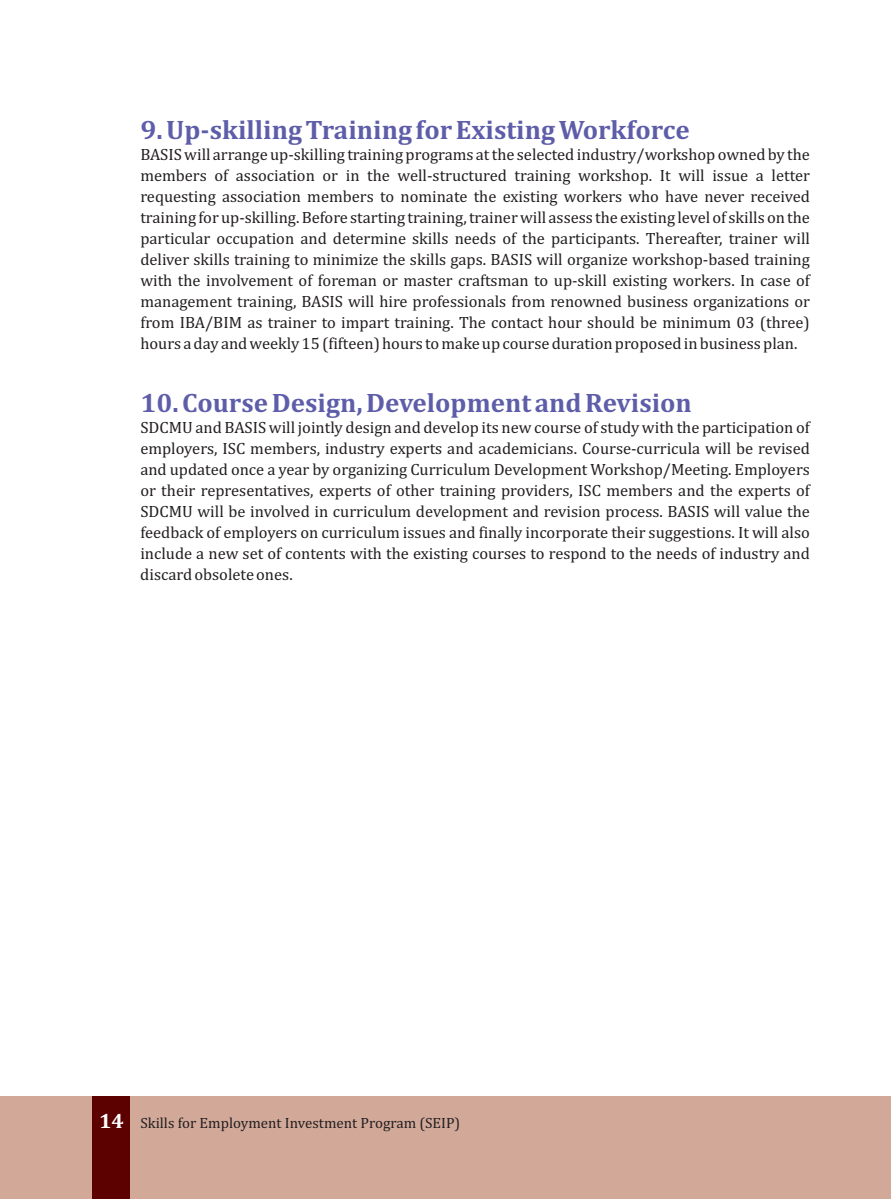
<style>
.page{position:relative;width:891px;height:1199px;background:#fff}
.page>*{position:absolute;margin:0;border:0;box-sizing:border-box;transform-origin:0 0}
.t1{font:700 27px "Cambria";color:#5e5da9}
.t2{font:16.5px/21px "Cambria";color:#231f20;text-align:justify}
.t3{font:15px "Cambria";color:#231f20}
.s1{font-weight:700;font-size:21px;color:#fff}
</style>
<div class="page">
<hr style="left:890px;top:0;width:1px;height:501px;background:#5d0000">
<div style="left:0;top:1096px;width:891px;height:103px;background:#d2a999"></div>
<div style="left:92px;top:1096px;width:38px;height:103px;background:#5d0000"></div>
<h1 class="t1" style="left:140px;top:118px;width:551px">9. Up-skilling Training for Existing Workforce</h1>
<p class="t2" style="left:140px;top:145px;width:671px">BASIS will arrange up-skilling training programs at the selected industry/workshop owned by the members of association or in the well-structured training workshop. It will issue a letter requesting association members to nominate the existing workers who have never received training for up-skilling. Before starting training, trainer will assess the existing level of skills on the particular occupation and determine skills needs of the participants. Thereafter, trainer will deliver skills training to minimize the skills gaps. BASIS will organize workshop-based training with the involvement of foreman or master craftsman to up-skill existing workers. In case of management training, BASIS will hire professionals from renowned business organizations or from IBA/BIM as trainer to impart training. The contact hour should be minimum 03 (three) hours a day and weekly 15 (fifteen) hours to make up course duration proposed in business plan.</p>
<h1 class="t1" style="left:140px;top:391px;width:553px">10. Course Design, Development and Revision</h1>
<p class="t2" style="left:140px;top:418px;width:671px">SDCMU and BASIS will jointly design and develop its new course of study with the participation of employers, ISC members, industry experts and academicians. Course-curricula will be revised and updated once a year by organizing Curriculum Development Workshop/Meeting. Employers or their representatives, experts of other training providers, ISC members and the experts of SDCMU will be involved in curriculum development and revision process. BASIS will value the feedback of employers on curriculum issues and finally incorporate their suggestions. It will also include a new set of contents with the existing courses to respond to the needs of industry and discard obsolete ones.</p>
<p class="t3" style="left:99px;top:1116px;width:363px"><span class="s1">14</span> Skills for Employment Investment Program (SEIP)</p>
</div>
